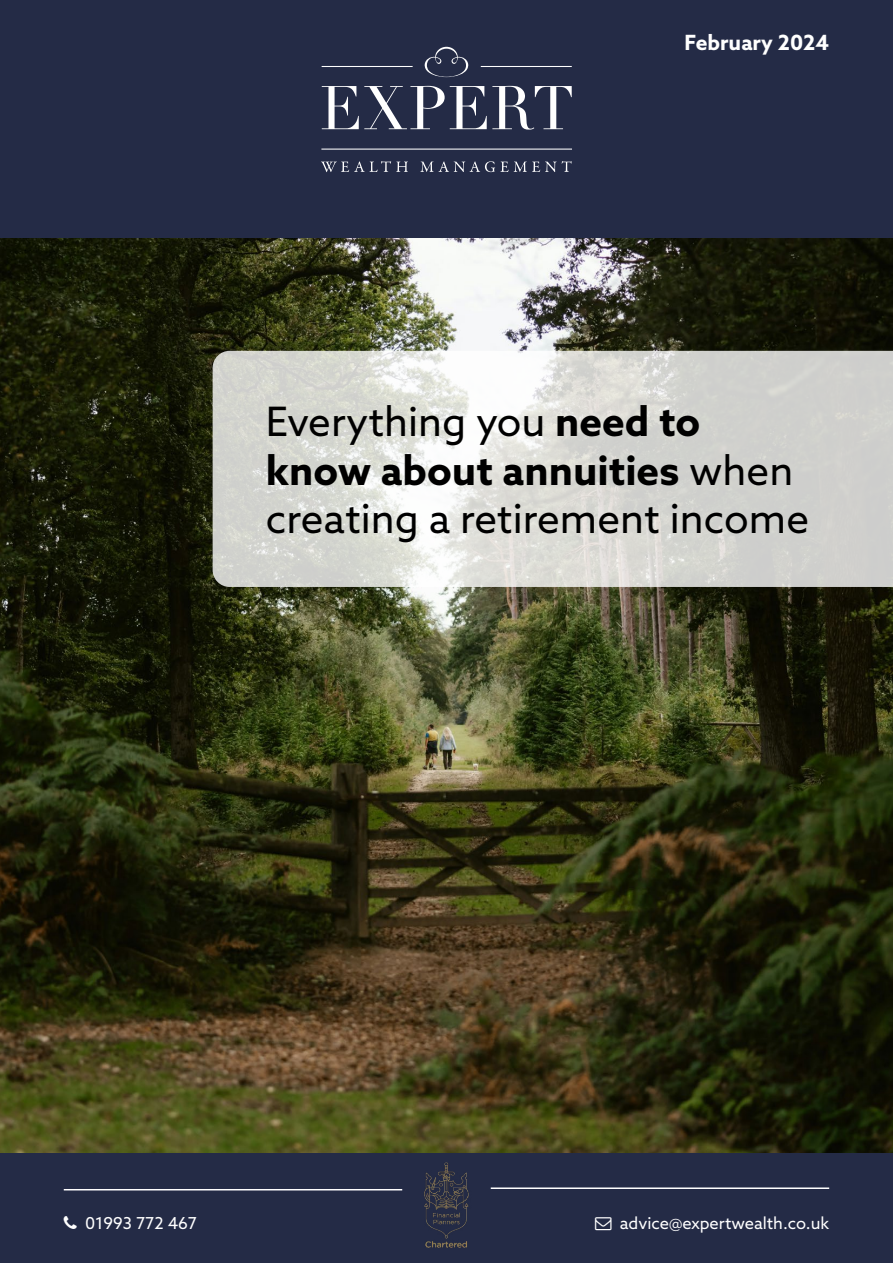
<style>
.page{position:relative;width:893px;height:1263px;background:#fff}
.page>*{position:absolute;margin:0;border:0;box-sizing:border-box;transform-origin:0 0}
.t1{font:40.5px/48.6px "Azo Sans";color:#000}
.t2{font:700 21px "Azo Sans";color:#fff}
.t3{font:16.5px "Azo Sans";color:#fff}
.s1{font-weight:700}
</style>
<div class="page">
<div style="left:0;top:0;width:893px;height:240px;background:#242b46"></div>
<img style="left:0;top:238px;width:893px;height:915px">
<svg style="left:213px;top:351px;width:680px;height:236px;fill:#d4d5cf"></svg>
<div style="left:0;top:1153px;width:893px;height:110px;background:#242b46"></div>
<svg style="left:322px;top:86px;width:250px;height:44px"></svg>
<svg style="left:321px;top:161px;width:87px;height:11px"></svg>
<svg style="left:420px;top:161px;width:152px;height:11px"></svg>
<hr style="left:321px;top:149px;width:251px;height:1px;background:#fff">
<svg style="left:425px;top:47px;width:43px;height:30px"></svg>
<hr style="left:322px;top:66px;width:91px;height:1px;background:#fff">
<hr style="left:481px;top:66px;width:91px;height:1px;background:#fff">
<hr style="left:64px;top:1189px;width:338px;height:1px;background:#fff">
<img style="left:402px;top:1140px;width:88px;height:108px">
<hr style="left:491px;top:1187px;width:338px;height:2px;background:#fff">
<p class="t2" style="left:684px;top:29px;width:146px">February 2024</p>
<p class="t1" style="left:266px;top:397px;width:545px">Everything you <span class="s1">need to know about annuities</span> when creating a retirement income</p>
<p class="t3" style="left:85px;top:1212px;width:113px">01993 772 467</p>
<p class="t3" style="left:620px;top:1212px;width:211px">advice@expertwealth.co.uk</p>
</div>
